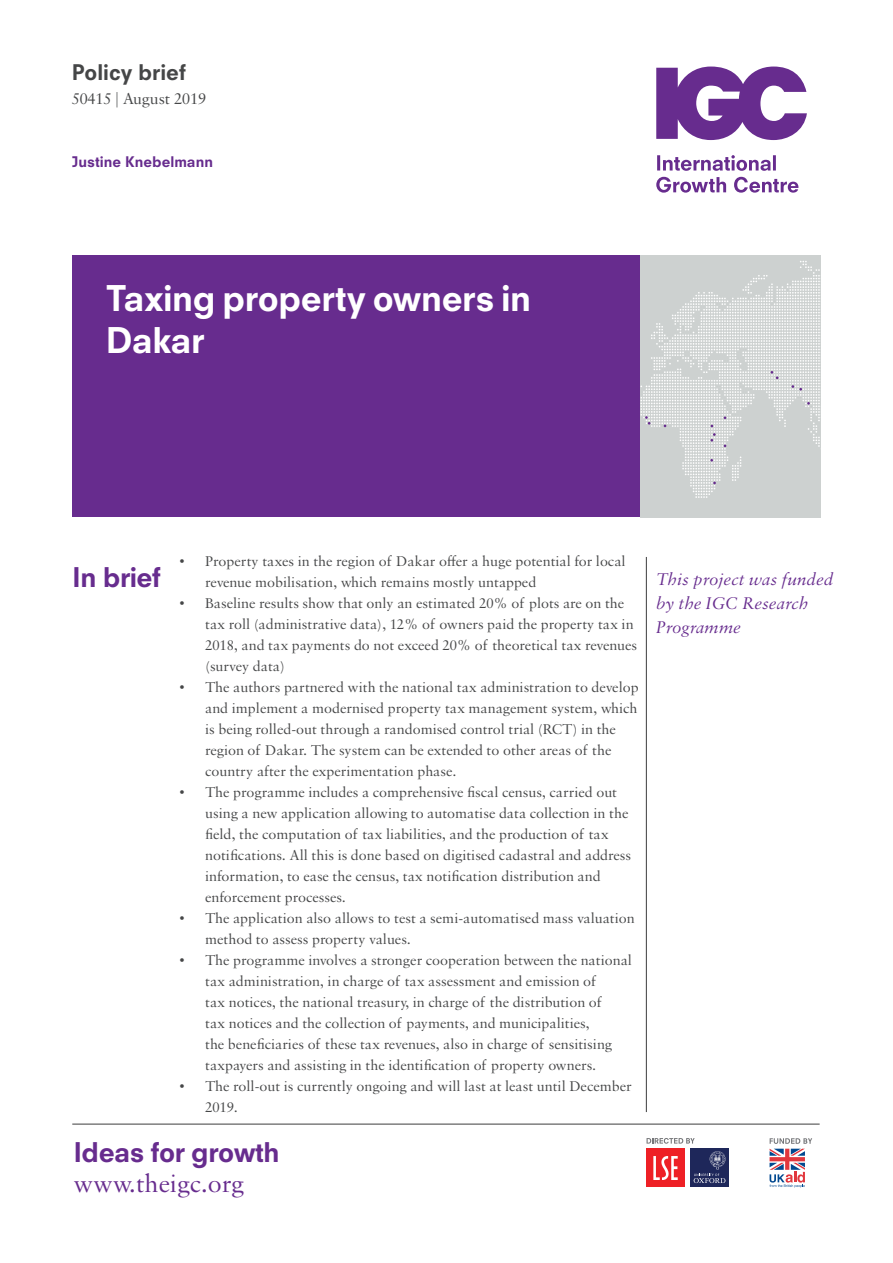
<style>
.page{position:relative;width:893px;height:1263px;background:#fff}
.page>*{position:absolute;margin:0;border:0;box-sizing:border-box;transform-origin:0 0}
.Cover_Title{font:800 34.5px/42px "Neuzeit SLT Std";letter-spacing:-.015em;color:#fff}
.t1{font:800 26.4px "Neuzeit SLT Std";letter-spacing:-.02em;color:#672c8e}
.Date___Code{font:26.4px "Sabon MT Std";color:#672c8e}
.t2{font:800 21px "Neuzeit SLT Std";color:#454647}
.About_the_authors{font:italic 18px/24px "Sabon MT Std";color:#672c8e}
.Date___Code-2{font:16.65px "Sabon MT Std";color:#454647}
.t3{font:15px/21px "Sabon MT Std";color:#454647}
.Authors{font:800 14.25px "Neuzeit SLT Std";color:#672c8e}
</style>
<div class="page">
<svg style="left:646px;top:1138px;width:49px;height:6px"></svg>
<div style="left:646px;top:1148px;width:39px;height:39px;background:#ee2025"></div>
<svg style="left:653px;top:1156px;width:25px;height:24px"></svg>
<div style="left:690px;top:1148px;width:39px;height:39px;background:#1e275a"></div>
<svg style="left:694px;top:1151px;width:31px;height:32px"></svg>
<svg style="left:769px;top:1138px;width:43px;height:50px"></svg>
<div style="left:72px;top:255px;width:574px;height:262px;background:#672c8e"></div>
<svg style="left:656px;top:67px;width:151px;height:73px"></svg>
<svg style="left:656px;top:177px;width:142px;height:16px"></svg>
<svg style="left:657px;top:155px;width:119px;height:16px"></svg>
<hr style="left:72px;top:1124px;width:748px;height:1px;background:#3c3c3d">
<hr style="left:646px;top:557px;width:1px;height:555px;background:#3c3c3d">
<div style="left:641px;top:255px;width:180px;height:262px;background:#cdd1d0"></div>
<svg style="left:640px;top:255px;width:180px;height:246px"></svg>
<p class="t2" style="left:72px;top:59px;width:116px">Policy brief</p>
<p class="Date___Code-2" style="left:72px;top:88px;width:136px">50415 | August 2019</p>
<p class="Authors" style="left:72px;top:153px;width:142px">Justine Knebelmann</p>
<p class="Cover_Title" style="left:106px;top:277px;width:427px">Taxing property owners in<br>Dakar</p>
<p class="t1" style="left:72px;top:561px;width:90px">In brief</p>
<p class="t3" style="left:205px;top:550px;width:422px;text-indent:-26px">• Property taxes in the region of Dakar offer a huge potential for local revenue mobilisation, which remains mostly untapped</p>
<p class="t3" style="left:205px;top:592px;width:433px;text-indent:-26px">• Baseline results show that only an estimated 20% of plots are on the tax roll (administrative data), 12% of owners paid the property tax in 2018, and tax payments do not exceed 20% of theoretical tax revenues (survey data)</p>
<p class="t3" style="left:205px;top:676px;width:435px;text-indent:-26px">• The authors partnered with the national tax administration to develop and implement a modernised property tax management system, which is being rolled-out through a randomised control trial (RCT) in the region of Dakar. The system can be extended to other areas of the country after the experimentation phase.</p>
<p class="t3" style="left:205px;top:781px;width:427px;text-indent:-26px">• The programme includes a comprehensive fiscal census, carried out using a new application allowing to automatise data collection in the field, the computation of tax liabilities, and the production of tax notifications. All this is done based on digitised cadastral and address information, to ease the census, tax notification distribution and enforcement processes.</p>
<p class="t3" style="left:205px;top:907px;width:431px;text-indent:-26px">• The application also allows to test a semi-automatised mass valuation method to assess property values.</p>
<p class="t3" style="left:205px;top:949px;width:428px;text-indent:-26px">• The programme involves a stronger cooperation between the national tax administration, in charge of tax assessment and emission of<br>tax notices, the national treasury, in charge of the distribution of<br>tax notices and the collection of payments, and municipalities,<br>the beneficiaries of these tax revenues, also in charge of sensitising taxpayers and assisting in the identification of property owners.</p>
<p class="t3" style="left:205px;top:1075px;width:428px;text-indent:-26px">• The roll-out is currently ongoing and will last at least until December<br>2019.</p>
<p class="t1" style="left:73px;top:1136px;width:208px">Ideas for growth</p>
<p class="Date___Code" style="left:73px;top:1167px;width:172px">www.theigc.org</p>
<p class="About_the_authors" style="left:656px;top:566px;width:179px">This project was funded by the IGC Research<br>Programme</p>
</div>
